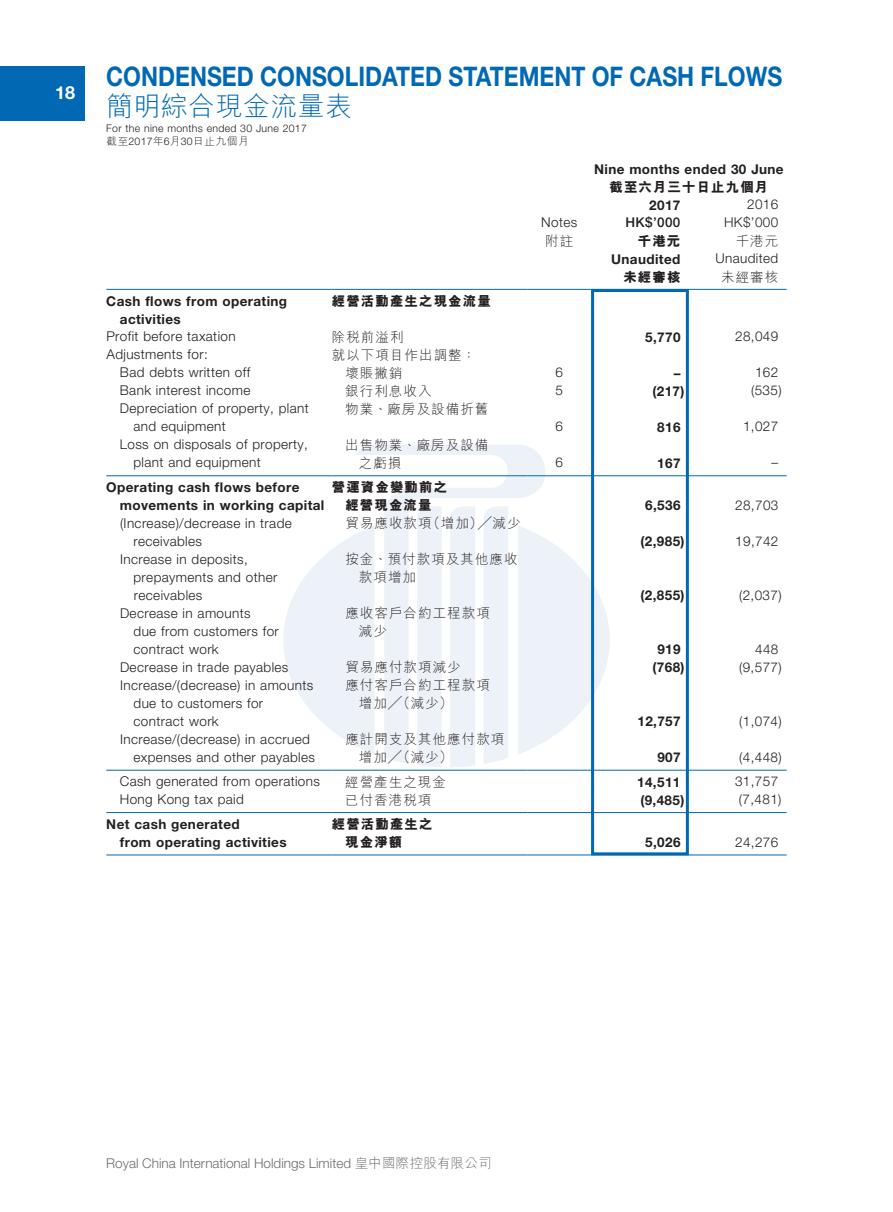
<style>
.page{position:relative;width:893px;height:1212px;background:#fff}
.page>*{position:absolute;margin:0;border:0;box-sizing:border-box;transform-origin:0 0}
.t1{font:700 27px "Helvetica Neue LT Std";color:#0168b3;scale:.85 1}
.t2{font:300 27px "M Hei HK";letter-spacing:.015em;color:#0168b3}
.t3{font:700 18px "Helvetica Neue LT Std";color:#fff}
.t4{font:300 13.5px/18px "Helvetica Neue LT Std";letter-spacing:.03em;color:#231f20}
.t5{font:700 13.5px/18px "Helvetica Neue LT Std";letter-spacing:.03em;color:#231f20}
.t6{font:300 13.5px/18px "M Hei HK";letter-spacing:.08em;color:#231f20}
.t7{font:800 13.5px/18px "M Hei HK";letter-spacing:.08em;color:#231f20;text-align:center}
.t8{font:300 13.5px "Helvetica Neue LT Std";color:#6c6d70}
.t9{font:500 13.5px "Helvetica Neue LT Std";color:#231f20}
.t10{font:300 10.5px "Helvetica Neue LT Std";letter-spacing:.03em;color:#231f20}
.t11{font:300 10.5px "M Hei HK";letter-spacing:.08em;color:#231f20}
.s1{font-family:"Helvetica Neue LT Std"}
.s2{font-family:"M Hei HK"}
</style>
<div class="page">
<div style="left:0;top:66px;width:85px;height:55px;background:#0168b3"></div>
<svg style="left:355px;top:445px;width:190px;height:319px"></svg>
<svg style="left:283px;top:525px;width:91px;height:229px"></svg>
<div style="left:450px;top:506px;width:25px;height:261px;background:#edf1f8"></div>
<svg style="left:518px;top:525px;width:92px;height:229px"></svg>
<div style="left:484px;top:506px;width:24px;height:258px;background:#edf1f8"></div>
<hr style="left:106px;top:289px;width:226px;height:1px;background:#0168b3">
<hr style="left:332px;top:289px;width:195px;height:1px;background:#0168b3">
<hr style="left:527px;top:289px;width:64px;height:1px;background:#0168b3">
<div style="left:591px;top:289px;width:98px;height:566px;border:3px solid #0168b3"></div>
<hr style="left:689px;top:289px;width:98px;height:1px;background:#0168b3">
<hr style="left:106px;top:475px;width:226px;height:1px;background:#0168b3">
<hr style="left:332px;top:475px;width:195px;height:1px;background:#0168b3">
<hr style="left:527px;top:475px;width:64px;height:1px;background:#0168b3">
<hr style="left:591px;top:475px;width:98px;height:1px;background:#0168b3">
<hr style="left:689px;top:475px;width:98px;height:1px;background:#0168b3">
<hr style="left:106px;top:770px;width:226px;height:1px;background:#0168b3">
<hr style="left:332px;top:770px;width:195px;height:1px;background:#0168b3">
<hr style="left:527px;top:770px;width:64px;height:1px;background:#0168b3">
<hr style="left:591px;top:770px;width:98px;height:1px;background:#0168b3">
<hr style="left:689px;top:770px;width:98px;height:1px;background:#0168b3">
<hr style="left:106px;top:812px;width:226px;height:1px;background:#0168b3">
<hr style="left:332px;top:812px;width:195px;height:1px;background:#0168b3">
<hr style="left:527px;top:812px;width:64px;height:1px;background:#0168b3">
<hr style="left:591px;top:812px;width:98px;height:1px;background:#0168b3">
<hr style="left:689px;top:812px;width:98px;height:1px;background:#0168b3">
<hr style="left:106px;top:854px;width:226px;height:1px;background:#0168b3">
<hr style="left:332px;top:854px;width:195px;height:1px;background:#0168b3">
<hr style="left:527px;top:854px;width:64px;height:1px;background:#0168b3">
<hr style="left:591px;top:854px;width:98px;height:1px;background:#0168b3">
<hr style="left:689px;top:854px;width:98px;height:1px;background:#0168b3">
<h2 class="t3" style="left:55px;top:82px;width:22px">18</h2>
<h1 class="t1" style="left:106px;top:60px;width:797px">CONDENSED CONSOLIDATED STATEMENT OF CASH FLOWS</h1>
<h1 class="t2" style="left:106px;top:87px;width:248px">簡明綜合現金流量表</h1>
<p class="t10" style="left:106px;top:121px;width:202px">For the nine months ended 30 June 2017</p>
<p class="t11" style="left:106px;top:134px;width:144px">截至<span class="s1">2017</span>年<span class="s1">6</span>月<span class="s1">30</span>日止九個月</p>
<p class="t5" style="left:594px;top:159px;width:191px">Nine months ended 30 June</p>
<p class="t7" style="left:609px;top:178px;width:161px">截至六月三十日止九個月</p>
<p class="t5" style="left:649px;top:195px;width:33px">2017</p>
<p class="t4" style="left:747px;top:195px;width:33px">2016</p>
<p class="t4" style="left:541px;top:213px;width:38px">Notes</p>
<p class="t9" style="left:625px;top:214px;width:57px">HK$’000</p>
<p class="t4" style="left:724px;top:213px;width:56px">HK$’000</p>
<p class="t6" style="left:545px;top:231px;width:30px">附註</p>
<p class="t7" style="left:638px;top:232px;width:44px">千港元</p>
<p class="t6" style="left:736px;top:231px;width:44px">千港元</p>
<p class="t5" style="left:611px;top:249px;width:71px">Unaudited</p>
<p class="t4" style="left:715px;top:249px;width:64px">Unaudited</p>
<p class="t7" style="left:623px;top:268px;width:59px">未經審核</p>
<p class="t6" style="left:721px;top:267px;width:59px">未經審核</p>
<p class="t5" style="left:120px;top:292px;width:169px;text-indent:-14px">Cash flows from operating activities</p>
<p class="t7" style="left:332px;top:292px;width:161px">經營活動產生之現金流量</p>
<p class="t4" style="left:106px;top:327px;width:131px">Profit before taxation</p>
<p class="t6" style="left:332px;top:328px;width:73px">除稅前溢利</p>
<p class="t5" style="left:645px;top:328px;width:37px">5,770</p>
<p class="t4" style="left:735px;top:327px;width:45px">28,049</p>
<p class="t4" style="left:106px;top:345px;width:103px">Adjustments for:</p>
<p class="t6" style="left:332px;top:346px;width:145px">就以下項目作出調整：</p>
<p class="t4" style="left:120px;top:363px;width:132px">Bad debts written off</p>
<p class="t6" style="left:345px;top:364px;width:59px">壞賬撇銷</p>
<p class="t4" style="left:556px;top:363px;width:9px">6</p>
<p class="t5" style="left:674px;top:364px;width:8px">–</p>
<p class="t4" style="left:755px;top:363px;width:25px">162</p>
<p class="t4" style="left:120px;top:381px;width:132px">Bank interest income</p>
<p class="t6" style="left:345px;top:381px;width:88px">銀行利息收入</p>
<p class="t4" style="left:556px;top:381px;width:9px">5</p>
<p class="t5" style="left:652px;top:382px;width:34px">(217)</p>
<p class="t4" style="left:751px;top:381px;width:32px">(535)</p>
<p class="t4" style="left:133px;top:399px;width:177px;text-indent:-14px">Depreciation of property, plant and equipment</p>
<p class="t6" style="left:345px;top:399px;width:145px">物業、廠房及設備折舊</p>
<p class="t4" style="left:556px;top:417px;width:9px">6</p>
<p class="t5" style="left:657px;top:418px;width:25px">816</p>
<p class="t4" style="left:743px;top:417px;width:37px">1,027</p>
<p class="t4" style="left:133px;top:435px;width:176px;text-indent:-14px">Loss on disposals of property, plant and equipment</p>
<p class="t6" style="left:359px;top:435px;width:131px;text-indent:-14px">出售物業、廠房及設備之虧損</p>
<p class="t5" style="left:120px;top:478px;width:206px;text-indent:-14px">Operating cash flows before movements in working capital</p>
<p class="t7" style="left:332px;top:479px;width:117px">營運資金變動前之經營現金流量</p>
<p class="t4" style="left:134px;top:514px;width:160px;text-indent:-14px">(Increase)/decrease in trade receivables</p>
<p class="t6" style="left:345px;top:514px;width:177px">貿易應收款項（增加）╱減少</p>
<p class="t4" style="left:556px;top:453px;width:9px">6</p>
<p class="t5" style="left:657px;top:454px;width:25px">167</p>
<p class="t4" style="left:771px;top:453px;width:8px">–</p>
<p class="t5" style="left:645px;top:496px;width:37px">6,536</p>
<p class="t4" style="left:735px;top:496px;width:45px">28,703</p>
<p class="t5" style="left:640px;top:532px;width:46px">(2,985)</p>
<p class="t4" style="left:735px;top:532px;width:45px">19,742</p>
<p class="t4" style="left:134px;top:550px;width:145px;text-indent:-14px">Increase in deposits, prepayments and other</p>
<p class="t6" style="left:359px;top:550px;width:160px;text-indent:-14px">按金、預付款項及其他應收款項增加</p>
<p class="t4" style="left:134px;top:586px;width:70px">receivables</p>
<p class="t5" style="left:641px;top:586px;width:46px">(2,855)</p>
<p class="t4" style="left:739px;top:586px;width:44px">(2,037)</p>
<p class="t4" style="left:134px;top:604px;width:147px;text-indent:-14px">Decrease in amounts<br>due from customers for contract work</p>
<p class="t6" style="left:359px;top:604px;width:132px;text-indent:-14px">應收客戶合約工程款項減少</p>
<p class="t5" style="left:657px;top:640px;width:25px">919</p>
<p class="t4" style="left:755px;top:640px;width:25px">448</p>
<p class="t4" style="left:120px;top:658px;width:170px">Decrease in trade payables</p>
<p class="t6" style="left:345px;top:658px;width:117px">貿易應付款項減少</p>
<p class="t5" style="left:653px;top:658px;width:34px">(768)</p>
<p class="t4" style="left:739px;top:658px;width:44px">(9,577)</p>
<p class="t4" style="left:134px;top:676px;width:181px;text-indent:-14px">Increase/(decrease) in amounts due to customers for contract work</p>
<p class="t6" style="left:359px;top:676px;width:132px;text-indent:-14px">應付客戶合約工程款項增加╱（減少）</p>
<p class="t5" style="left:637px;top:712px;width:45px">12,757</p>
<p class="t4" style="left:739px;top:712px;width:44px">(1,074)</p>
<p class="t4" style="left:134px;top:730px;width:183px;text-indent:-14px">Increase/(decrease) in accrued expenses and other payables</p>
<p class="t6" style="left:359px;top:730px;width:147px;text-indent:-14px">應計開支及其他應付款項增加╱（減少）</p>
<p class="t5" style="left:657px;top:748px;width:25px">907</p>
<p class="t4" style="left:739px;top:748px;width:44px">(4,448)</p>
<p class="t4" style="left:120px;top:772px;width:202px">Cash generated from operations</p>
<p class="t6" style="left:345px;top:772px;width:102px">經營產生之現金</p>
<p class="t5" style="left:637px;top:773px;width:45px">14,511</p>
<p class="t4" style="left:735px;top:772px;width:45px">31,757</p>
<p class="t4" style="left:120px;top:790px;width:126px">Hong Kong tax paid</p>
<p class="t6" style="left:345px;top:790px;width:88px">已付香港稅項</p>
<p class="t5" style="left:640px;top:791px;width:46px">(9,485)</p>
<p class="t4" style="left:739px;top:790px;width:44px">(7,481)</p>
<p class="t5" style="left:120px;top:815px;width:168px;text-indent:-14px">Net cash generated<br>from operating activities</p>
<p class="t7" style="left:345px;top:815px;width:89px;text-align:left;text-indent:-14px">經營活動產生之現金淨額</p>
<p class="t5" style="left:645px;top:833px;width:37px">5,026</p>
<p class="t4" style="left:735px;top:832px;width:45px">24,276</p>
<p class="t8" style="left:106px;top:1155px;width:387px">Royal China International Holdings Limited <span class="s2">皇中國際控股有限公司</span></p>
</div>
